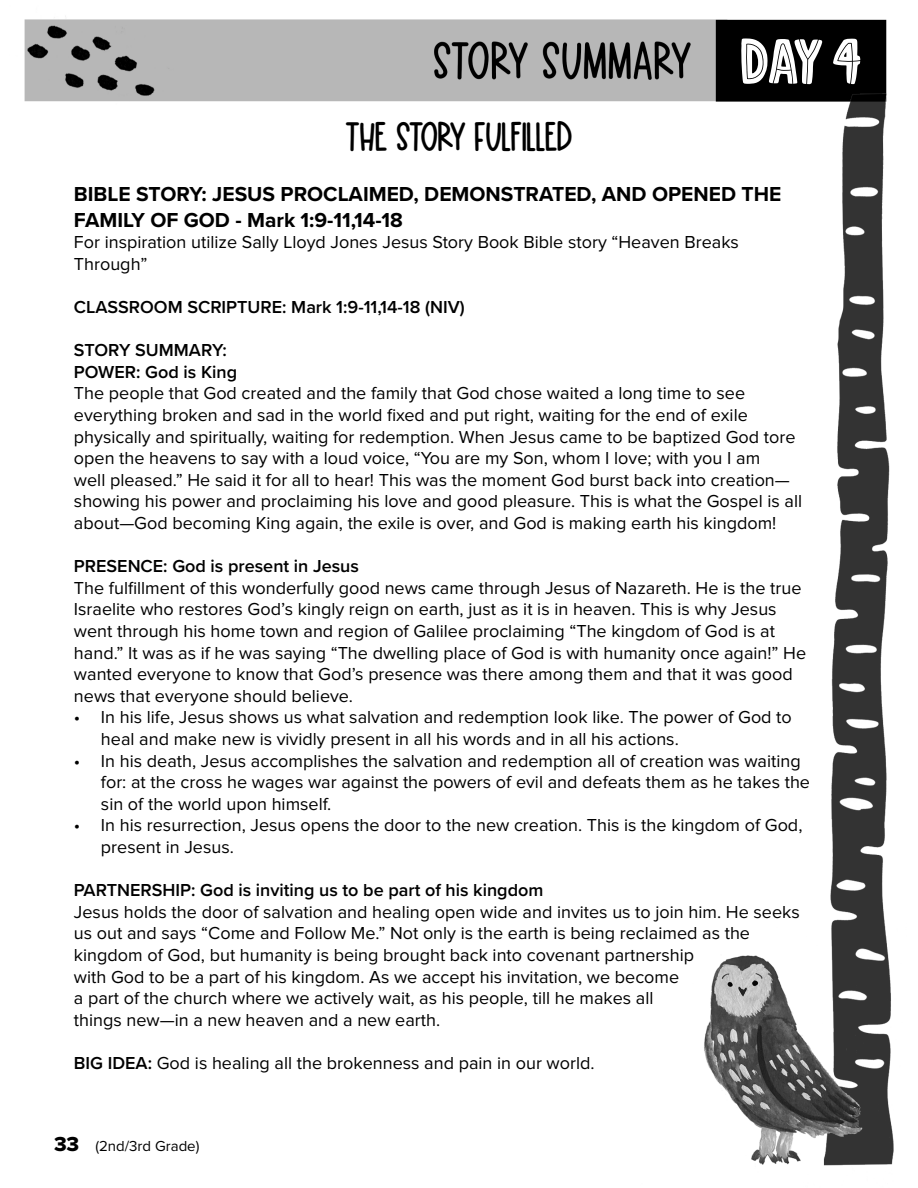
<style>
.page{position:relative;width:918px;height:1188px;background:#fff}
.page>*{position:absolute;margin:0;border:0;box-sizing:border-box;transform-origin:0 0}
.t1{font:72px "Skiba";color:#fff}
.t2{font:42px "Sugar Moon Regular";color:#000}
.t3{font:700 21px/25.2px "Proxima Nova";color:#000}
.t4{font:18px/21.6px "Proxima Nova";color:#000}
.t5{font:600 18px "Proxima Nova";color:#000}
.t6{font:15px "Proxima Nova";color:#000}
.s1{font-weight:600}
.s2{font-family:"Proxima Nova Extrabld";font-size:21px}
</style>
<div class="page">
<img style="left:24px;top:16px;width:870px;height:1150px">
<p class="t2" style="left:346px;top:115px;width:228px">THE STORY FULFILLED</p>
<p class="t1" style="left:740px;top:36px;width:122px">DAY 4</p>
<p class="t3" style="left:74px;top:181px;width:709px">BIBLE STORY: JESUS PROCLAIMED, DEMONSTRATED, AND OPENED THE<br>FAMILY OF GOD - Mark 1:9-11,14-18</p>
<p class="t4" style="left:74px;top:232px;width:667px">For inspiration utilize Sally Lloyd Jones Jesus Story Book Bible story “Heaven Breaks<br>Through”</p>
<p class="t5" style="left:74px;top:294px;width:392px">CLASSROOM SCRIPTURE: Mark 1:9-11,14-18 (NIV)</p>
<p class="t5" style="left:74px;top:337px;width:154px">STORY SUMMARY:</p>
<p class="t5" style="left:74px;top:358px;width:165px">POWER: God is King</p>
<p class="t4" style="left:74px;top:383px;width:730px">The people that God created and the family that God chose waited a long time to see everything broken and sad in the world fixed and put right, waiting for the end of exile physically and spiritually, waiting for redemption. When Jesus came to be baptized God tore open the heavens to say with a loud voice, “You are my Son, whom I love; with you I am<br>well pleased.” He said it for all to hear! This was the moment God burst back into creation— showing his power and proclaiming his love and good pleasure. This is what the Gospel is all about—God becoming King again, the exile is over, and God is making earth his kingdom!</p>
<p class="t5" style="left:74px;top:553px;width:286px">PRESENCE: God is present in Jesus</p>
<p class="t4" style="left:74px;top:578px;width:734px">The fulfillment of this wonderfully good news came through Jesus of Nazareth. He is the true Israelite who restores God’s kingly reign on earth, just as it is in heaven. This is why Jesus went through his home town and region of Galilee proclaiming “The kingdom of God is at hand.” It was as if he was saying “The dwelling place of God is with humanity once again!” He wanted everyone to know that God’s presence was there among them and that it was good news that everyone should believe.</p>
<p class="t4" style="left:101px;top:707px;width:692px;text-indent:-27px">• In his life, Jesus shows us what salvation and redemption look like. The power of God to heal and make new is vividly present in all his words and in all his actions.</p>
<p class="t4" style="left:101px;top:751px;width:711px;text-indent:-27px">• In his death, Jesus accomplishes the salvation and redemption all of creation was waiting for: at the cross he wages war against the powers of evil and defeats them as he takes the sin of the world upon himself.</p>
<p class="t4" style="left:101px;top:815px;width:703px;text-indent:-27px">• In his resurrection, Jesus opens the door to the new creation. This is the kingdom of God, present in Jesus.</p>
<p class="t5" style="left:74px;top:877px;width:471px">PARTNERSHIP: God is inviting us to be part of his kingdom</p>
<p class="t4" style="left:74px;top:902px;width:727px">Jesus holds the door of salvation and healing open wide and invites us to join him. He seeks us out and says “Come and Follow Me.” Not only is the earth is being reclaimed as the kingdom of God, but humanity is being brought back into covenant partnership</p>
<p class="t4" style="left:74px;top:967px;width:607px">with God to be a part of his kingdom. As we accept his invitation, we become</p>
<p class="t4" style="left:74px;top:988px;width:581px">a part of the church where we actively wait, as his people, till he makes all</p>
<p class="t4" style="left:74px;top:1010px;width:368px">things new—in a new heaven and a new earth.</p>
<p class="t4" style="left:74px;top:1053px;width:522px"><span class="s1">BIG IDEA:</span> God is healing all the brokenness and pain in our world.</p>
<p class="t6" style="left:54px;top:1139px;width:147px"><span class="s2">33</span> (2nd/3rd Grade)</p>
</div>
